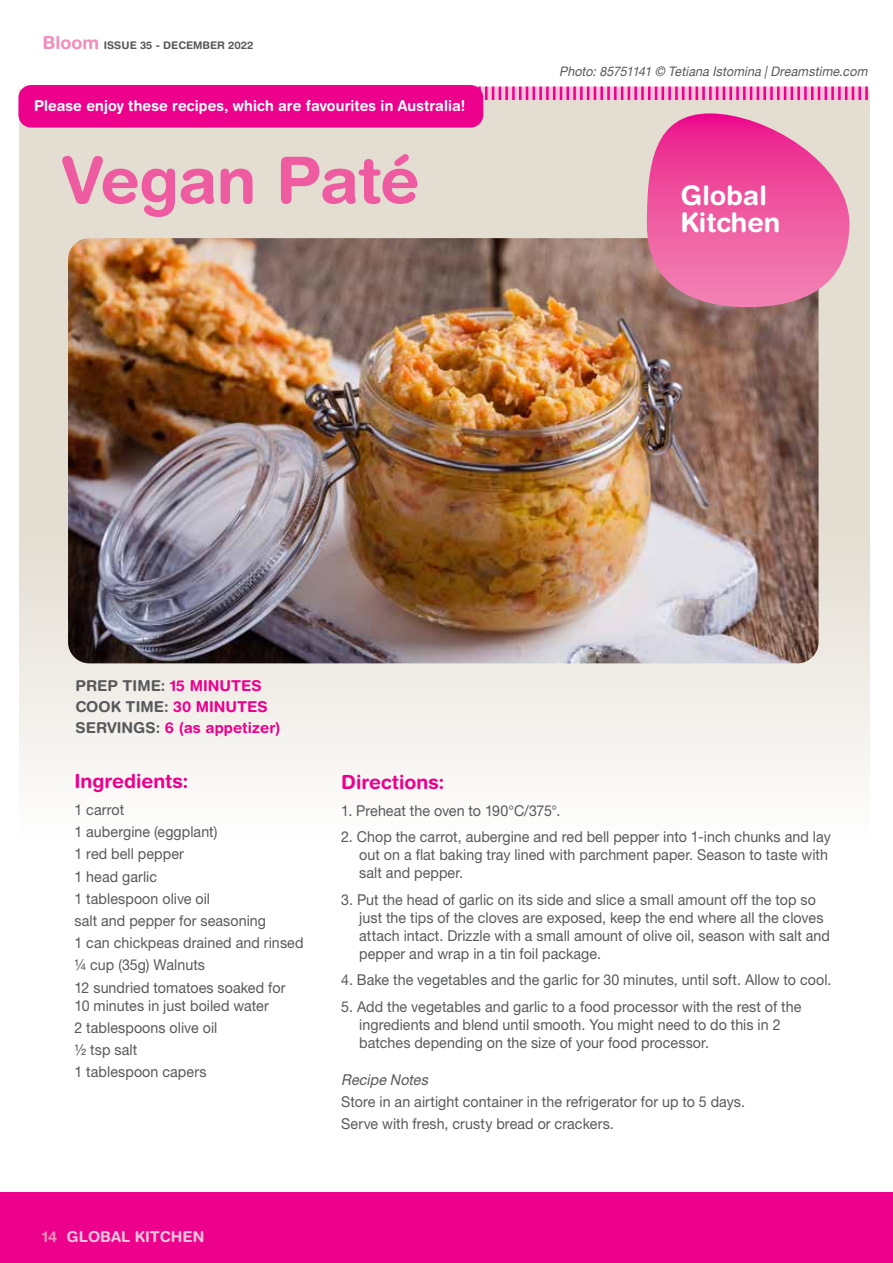
<style>
.page{position:relative;width:893px;height:1263px;background:#fff}
.page>*{position:absolute;margin:0;border:0;box-sizing:border-box;transform-origin:0 0}
.t1{font:700 64.5px "Helvetica Rounded LT Std";letter-spacing:-.02em;color:#ef5ba1}
.t2{font:700 27px/27px "Helvetica Rounded LT Std";color:#fff}
.t3{font:700 19.5px "Helvetica Rounded LT Std";color:#ec008c}
.t4{font:15px/22.2px "Helvetica Neue LT Std";letter-spacing:.005em;color:#58595b;scale:.95 1}
.t5{font:700 15px/21px "Helvetica Rounded LT Std";color:#ec008c}
.t6{font:700 15px "Helvetica Rounded LT Std";letter-spacing:.005em;color:#fff;scale:.95 1}
.t7{font:700 15px "Helvetica Rounded LT Std";color:#f9c4db}
.t8{font:italic 15px "Helvetica Neue LT Std";color:#58595b;scale:.95 1}
.t9{font:italic 13.2px "Helvetica Neue";color:#58595b;scale:.95 1}
.t10{font:700 10.5px "Helvetica Rounded LT Std";color:#58595b}
.s1{font-size:18px;color:#f38dba}
.s2{color:#58595b}
.s3{color:#f38dba}
</style>
<div class="page">
<div style="left:19px;top:89px;width:851px;height:1067px;background:linear-gradient(to bottom,#dbd3c5,#fff)"></div>
<div style="left:0;top:1192px;width:893px;height:71px;background:#ec008c"></div>
<svg style="left:478px;top:87px;width:390px;height:13px;background:#f37abd"></svg>
<img style="left:68px;top:238px;width:751px;height:425px">
<svg style="left:647px;top:113px;width:202px;height:194px;background:#e86aa4"></svg>
<div style="left:18px;top:85px;width:465px;height:43px;background:#ec008c;border-radius:13px"></div>
<p class="t10" style="left:43px;top:39px;width:212px"><span class="s1">Bloom</span> ISSUE 35 - DECEMBER 2022</p>
<p class="t6" style="left:34px;top:97px;width:455px">Please enjoy these recipes, which are favourites in Australia!</p>
<h1 class="t1" style="left:62px;top:141px;width:359px">Vegan Paté</h1>
<p class="t9" style="left:559px;top:62px;width:330px">Photo: 85751141 © TetianaIstomina | Dreamstime.com</p>
<h2 class="t2" style="left:680px;top:181px;width:102px">Global<br>Kitchen</h2>
<p class="t5" style="left:75px;top:675px;width:207px"><span class="s2">PREP TIME:</span> 15 MINUTES<br><span class="s2">COOK TIME:</span> 30 MINUTES<br><span class="s2">SERVINGS:</span> 6 (as appetizer)</p>
<h3 class="t3" style="left:74px;top:769px;width:116px">Ingredients:</h3>
<p class="t4" style="left:74px;top:798px;width:243px">1 carrot<br>1 aubergine (eggplant)<br>1 red bell pepper<br>1 head garlic<br>1 tablespoon olive oil<br>salt and pepper for seasoning<br>1 can chickpeas drained and rinsed<br>1/4 cup (35g) Walnuts<br>12 sundried tomatoes soaked for</p>
<p class="t4" style="left:74px;top:994px;width:206px">10 minutes in just boiled water<br>2 tablespoons olive oil<br>1/2 tsp salt<br>1 tablespoon capers</p>
<h3 class="t3" style="left:341px;top:770px;width:105px">Directions:</h3>
<p class="t4" style="left:341px;top:799px;width:232px">1. Preheat the oven to 190°C/375°.</p>
<p class="t4" style="left:359px;top:828px;width:498px;line-height:18px;text-indent:-18px">2. Chop the carrot, aubergine and red bell pepper into 1-inch chunks and lay out on a flat baking tray lined with parchment paper. Season to taste with salt and pepper.</p>
<p class="t4" style="left:359px;top:890px;width:497px;line-height:18px;text-indent:-18px">3. Put the head of garlic on its side and slice a small amount off the top so just the tips of the cloves are exposed, keep the end where all the cloves attach intact. Drizzle with a small amount of olive oil, season with salt and pepper and wrap in a tin foil package.</p>
<p class="t4" style="left:341px;top:969px;width:517px">4. Bake the vegetables and the garlic for 30 minutes, until soft. Allow to cool.</p>
<p class="t4" style="left:359px;top:997px;width:467px;line-height:18px;text-indent:-18px">5. Add the vegetables and garlic to a food processor with the rest of the ingredients and blend until smooth. You might need to do this in 2 batches depending on the size of your food processor.</p>
<p class="t8" style="left:341px;top:1070px;width:96px">Recipe Notes</p>
<p class="t4" style="left:341px;top:1090px;width:427px">Store in an airtight container in the refrigerator for up to 5 days.<br>Serve with fresh, crusty bread or crackers.</p>
<p class="t7" style="left:42px;top:1227px;width:164px"><span class="s3">14</span> GLOBAL KITCHEN</p>
</div>
